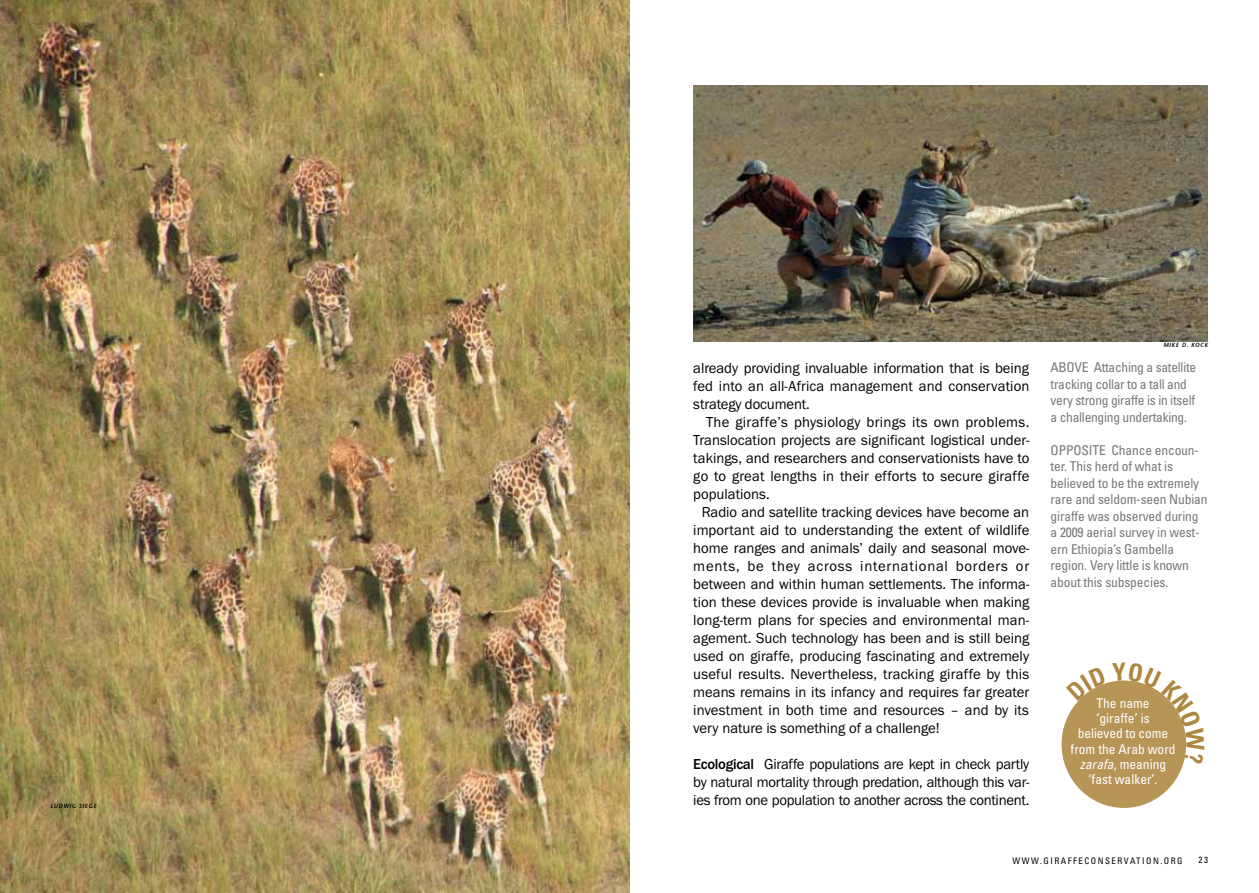
<style>
.page{position:relative;width:1259px;height:893px;background:#fff}
.page>*{position:absolute;margin:0;border:0;box-sizing:border-box;transform-origin:0 0}
.t1{font:15px/18px "Franklin Gothic";color:#000;text-align:justify}
.t2{font:15px "Franklin Gothic";letter-spacing:.02em;color:#000}
.t3{font:15px "Franklin Gothic";letter-spacing:.055em;color:#000}
.t4{font:condensed 13.5px/16.5px "Univers";letter-spacing:-.01em;color:#77787b}
.t5{font:condensed 13.5px/15.3px "Univers";color:#fff;text-align:center}
.t6{font:condensed 9px "Univers";letter-spacing:.17em;color:#000}
.t7{font:italic 600 6px "Stone Sans";letter-spacing:.1em;color:#000}
.s1{font-weight:700}
.s2{font-style:italic}
</style>
<div class="page">
<img style="left:693px;top:85px;width:515px;height:257px">
<img style="left:0;top:0;width:629px;height:893px">
<div style="left:1061px;top:680px;width:125px;height:128px;background:#b79557;border-radius:50%"></div>
<svg style="left:1078px;top:683px;width:28px;height:18px"></svg>
<svg style="left:1112px;top:680px;width:75px;height:84px"></svg>
<p class="t7" style="left:50px;top:802px;width:48px">LUDWIG SIEGE</p>
<p class="t1" style="left:693px;top:359px;width:338px">already providing invaluable information that is being fed into an all-Africa management and conservation strategy document.</p>
<p class="t2" style="left:706px;top:414px;width:325px">The giraffe’s physiology brings its own problems.</p>
<p class="t1" style="left:693px;top:431px;width:337px">Translocation projects are significant logistical under-</p>
<p class="t1" style="left:693px;top:449px;width:337px">takings, and researchers and conservationists have to</p>
<p class="t1" style="left:693px;top:467px;width:338px">go to great lengths in their efforts to secure giraffe</p>
<p class="t1" style="left:693px;top:485px;width:78px">populations.</p>
<p class="t1" style="left:702px;top:503px;width:329px">Radio and satellite tracking devices have become an</p>
<p class="t1" style="left:693px;top:521px;width:338px">important aid to understanding the extent of wildlife</p>
<p class="t1" style="left:693px;top:539px;width:337px">home ranges and animals’ daily and seasonal move-</p>
<p class="t3" style="left:693px;top:558px;width:337px">ments, be they across international borders or</p>
<p class="t1" style="left:693px;top:575px;width:337px">between and within human settlements. The informa-</p>
<p class="t1" style="left:693px;top:593px;width:337px">tion these devices provide is invaluable when making</p>
<p class="t1" style="left:693px;top:611px;width:337px">long-term plans for species and environmental man-</p>
<p class="t1" style="left:693px;top:629px;width:337px">agement. Such technology has been and is still being</p>
<p class="t1" style="left:693px;top:647px;width:337px">used on giraffe, producing fascinating and extremely</p>
<p class="t1" style="left:693px;top:665px;width:337px">useful results. Nevertheless, tracking giraffe by this</p>
<p class="t1" style="left:693px;top:683px;width:337px">means remains in its infancy and requires far greater</p>
<p class="t1" style="left:693px;top:701px;width:337px">investment in both time and resources – and by its</p>
<p class="t1" style="left:693px;top:719px;width:248px">very nature is something of a challenge!</p>
<p class="t1" style="left:693px;top:755px;width:337px"><span class="s1">Ecological</span> Giraffe populations are kept in check partly by natural mortality through predation, although this var&shy;ies from one population to another across the continent.</p>
<p class="t7" style="left:1163px;top:341px;width:46px">MIKE D. KOCK</p>
<p class="t4" style="left:1050px;top:359px;width:147px">ABOVE Attaching a satellite tracking collar to a tall and very strong giraffe is in itself a challenging undertaking.</p>
<p class="t4" style="left:1050px;top:441px;width:158px">OPPOSITE Chance encoun&shy;ter. This herd of what is believed to be the extremely rare and seldom-seen Nubian giraffe was observed during a 2009 aerial survey in west&shy;ern Ethiopia’s Gambella region. Very little is known about this subspecies.</p>
<p class="t5" style="left:1070px;top:695px;width:106px">The name<br>‘giraffe’ is<br>believed to come from the Arab word <span class="s2">zarafa</span>, meaning ‘fast walker’.</p>
<p class="t6" style="left:1012px;top:855px;width:171px">WWW.GIRAFFECONSERVATION.ORG</p>
<p class="t6" style="left:1198px;top:854px;width:11px">23</p>
</div>
